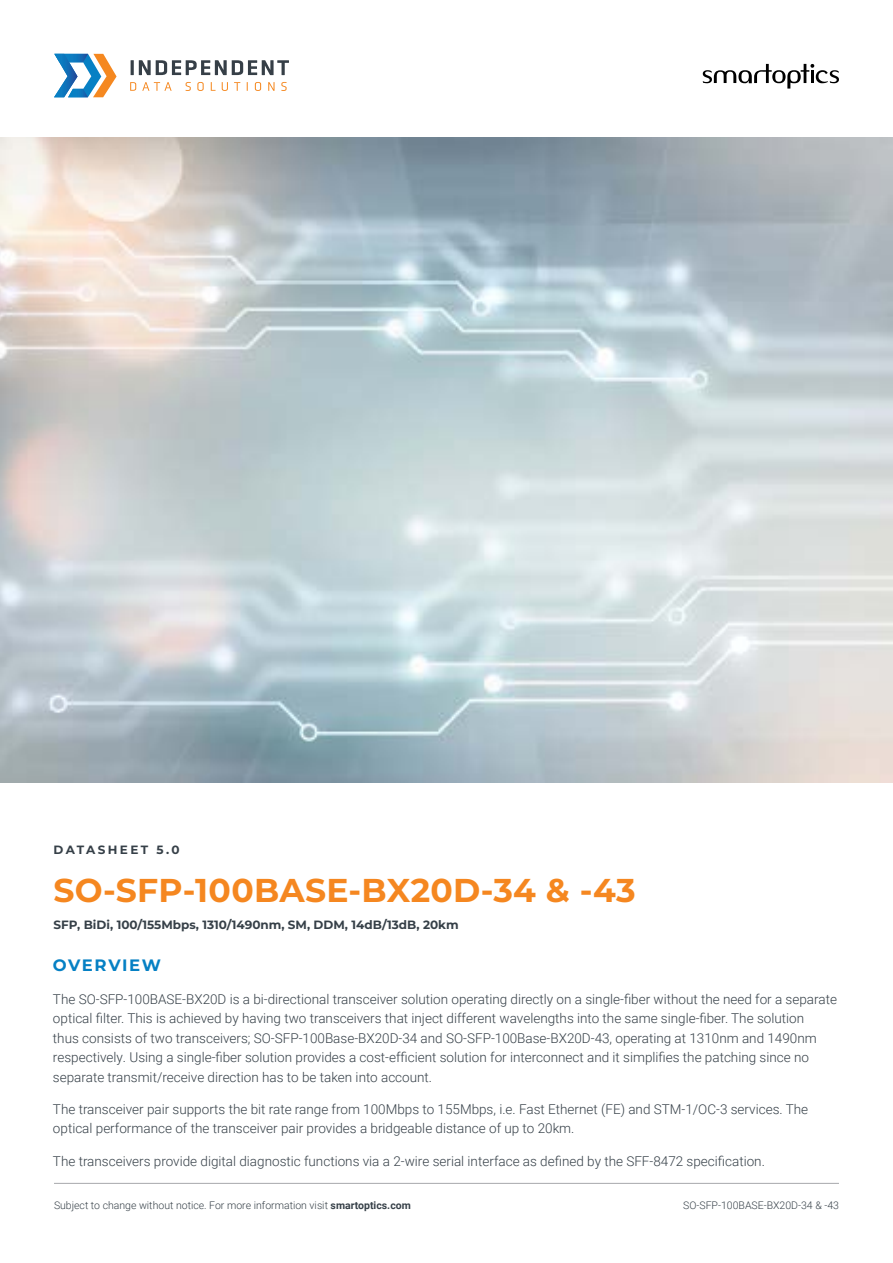
<style>
.page{position:relative;width:893px;height:1263px;background:#fff}
.page>*{position:absolute;margin:0;border:0;box-sizing:border-box;transform-origin:0 0}
.t1{font:700 33px "Montserrat";letter-spacing:.01em;color:#f58720}
.t2{font:700 16.5px "Montserrat";letter-spacing:.09em;color:#0580c4}
.t3{font:300 13.5px/19.5px "Roboto";color:#364048}
.t4{font:700 12px "Montserrat";color:#364048}
.t5{font:700 12px "Montserrat";letter-spacing:.2em;color:#364048}
.t6{font:300 10.5px "Roboto";color:#364048}
.s1{font-weight:700}
</style>
<div class="page">
<hr style="left:54px;top:1183px;width:785px;height:1px;background:#a7a9ac">
<svg style="left:131px;top:60px;width:158px;height:15px"></svg>
<svg style="left:130px;top:82px;width:6px;height:9px"></svg>
<svg style="left:142px;top:82px;width:30px;height:9px"></svg>
<svg style="left:186px;top:82px;width:5px;height:9px"></svg>
<svg style="left:197px;top:82px;width:7px;height:9px"></svg>
<svg style="left:211px;top:82px;width:5px;height:9px"></svg>
<svg style="left:222px;top:82px;width:6px;height:9px"></svg>
<svg style="left:234px;top:82px;width:6px;height:9px"></svg>
<svg style="left:255px;top:82px;width:6px;height:9px"></svg>
<svg style="left:268px;top:82px;width:7px;height:9px"></svg>
<svg style="left:281px;top:82px;width:6px;height:9px"></svg>
<svg style="left:54px;top:54px;width:63px;height:43px"></svg>
<svg style="left:703px;top:64px;width:136px;height:25px"></svg>
<p class="t5" style="left:53px;top:841px;width:128px">DATASHEET 5.0</p>
<h1 class="t1" style="left:53px;top:867px;width:584px">SO-SFP-100BASE-BX20D-34 &amp; -43</h1>
<p class="t4" style="left:53px;top:916px;width:407px">SFP, BiDi, 100/155Mbps, 1310/1490nm, SM, DDM, 14dB/13dB, 20km</p>
<p class="t2" style="left:53px;top:953px;width:109px">OVERVIEW</p>
<p class="t3" style="left:53px;top:988px;width:785px">The SO-SFP-100BASE-BX20D is a bi-directional transceiver solution operating directly on a single-fiber without the need for a separate optical filter. This is achieved by having two transceivers that inject different wavelengths into the same single-fiber. The solution<br>thus consists of two transceivers; SO-SFP-100Base-BX20D-34 and SO-SFP-100Base-BX20D-43, operating at 1310nm and 1490nm respectively. Using a single-fiber solution provides a cost-efficient solution for interconnect and it simplifies the patching since no separate transmit/receive direction has to be taken into account.</p>
<p class="t3" style="left:53px;top:1099px;width:757px">The transceiver pair supports the bit rate range from 100Mbps to 155Mbps, i.e. Fast Ethernet (FE) and STM-1/OC-3 services. The optical performance of the transceiver pair provides a bridgeable distance of up to 20km.</p>
<p class="t3" style="left:53px;top:1150px;width:713px">The transceivers provide digital diagnostic functions via a 2-wire serial interface as defined by the SFF-8472 specification.</p>
<p class="t6" style="left:54px;top:1198px;width:358px">Subject to change without notice. For more information visit <span class="s1">smartoptics.com</span></p>
<p class="t6" style="left:683px;top:1198px;width:157px">SO-SFP-100BASE-BX20D-34 &amp; -43</p>
</div>
